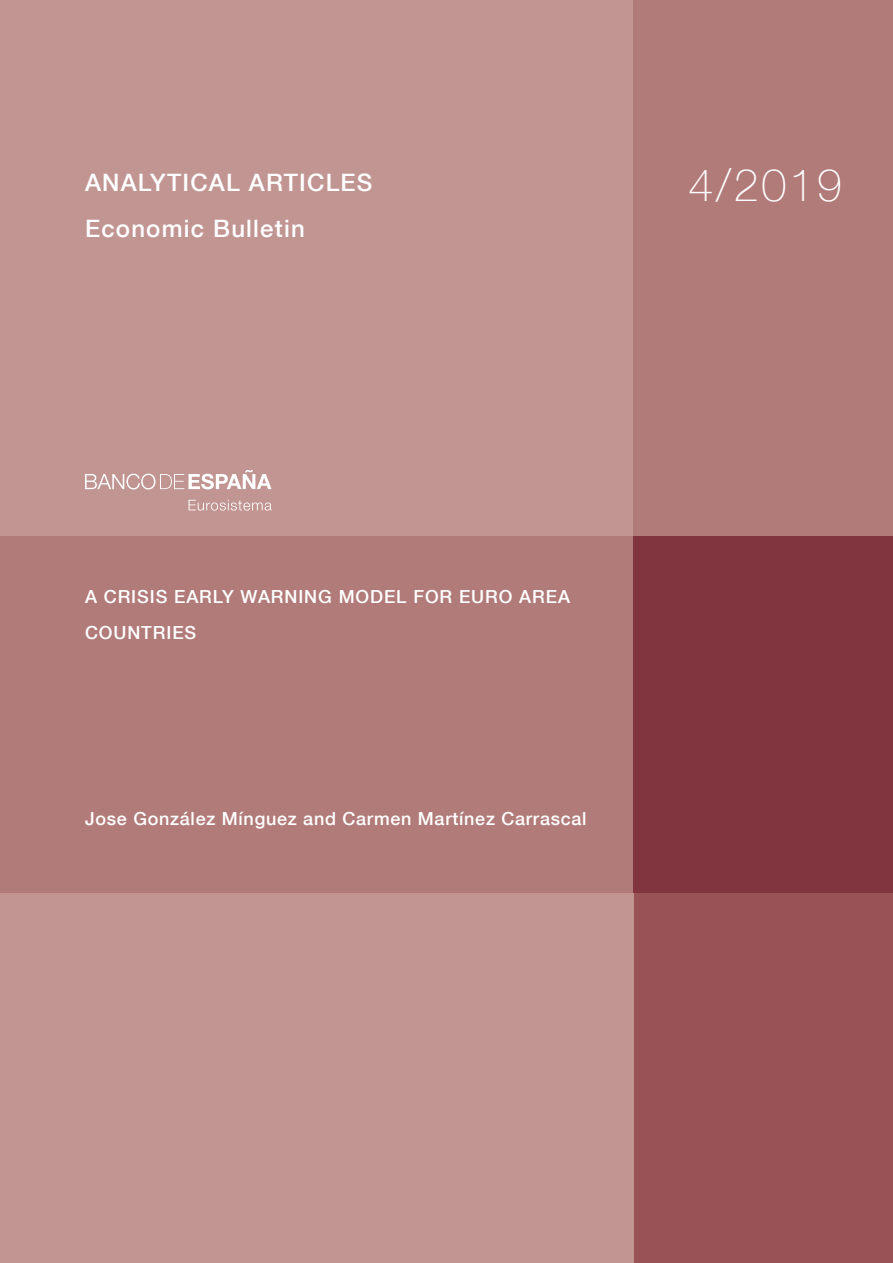
<style>
.page{position:relative;width:893px;height:1263px;background:#fff}
.page>*{position:absolute;margin:0;border:0;box-sizing:border-box;transform-origin:0 0}
.t1{font:100 45px "Bd E Neue Helvetica";color:#fff}
.Titulos_cubs{font:500 24px "Bd E Neue Helvetica";letter-spacing:.05em;color:#fff}
.Autores{font:500 18px "Bd E Neue Helvetica";letter-spacing:.04em;color:#fff}
.Título_artículo{font:500 18px/36px "Bd E Neue Helvetica";letter-spacing:.05em;color:#fff}
</style>
<div class="page">
<div style="left:0;top:0;width:634px;height:536px;background:#c19592"></div>
<div style="left:634px;top:0;width:259px;height:536px;background:#b17b79"></div>
<div style="left:0;top:536px;width:634px;height:357px;background:#b17b79"></div>
<div style="left:634px;top:536px;width:259px;height:357px;background:#81353e"></div>
<div style="left:634px;top:893px;width:259px;height:370px;background:#995356"></div>
<div style="left:0;top:893px;width:634px;height:370px;background:#c19592"></div>
<svg style="left:189px;top:500px;width:83px;height:11px"></svg>
<svg style="left:85px;top:470px;width:186px;height:19px"></svg>
<p class="Titulos_cubs" style="left:85px;top:168px;width:289px">ANALYTICAL ARTICLES</p>
<p class="Titulos_cubs" style="left:85px;top:214px;width:221px">Economic Bulletin</p>
<p class="t1" style="left:688px;top:158px;width:155px">4/2019</p>
<p class="Título_artículo" style="left:85px;top:578px;width:486px">A CRISIS EARLY WARNING MODEL FOR EURO AREA<br>COUNTRIES</p>
<p class="Autores" style="left:85px;top:807px;width:503px">Jose González Mínguez and Carmen Martínez Carrascal</p>
</div>
